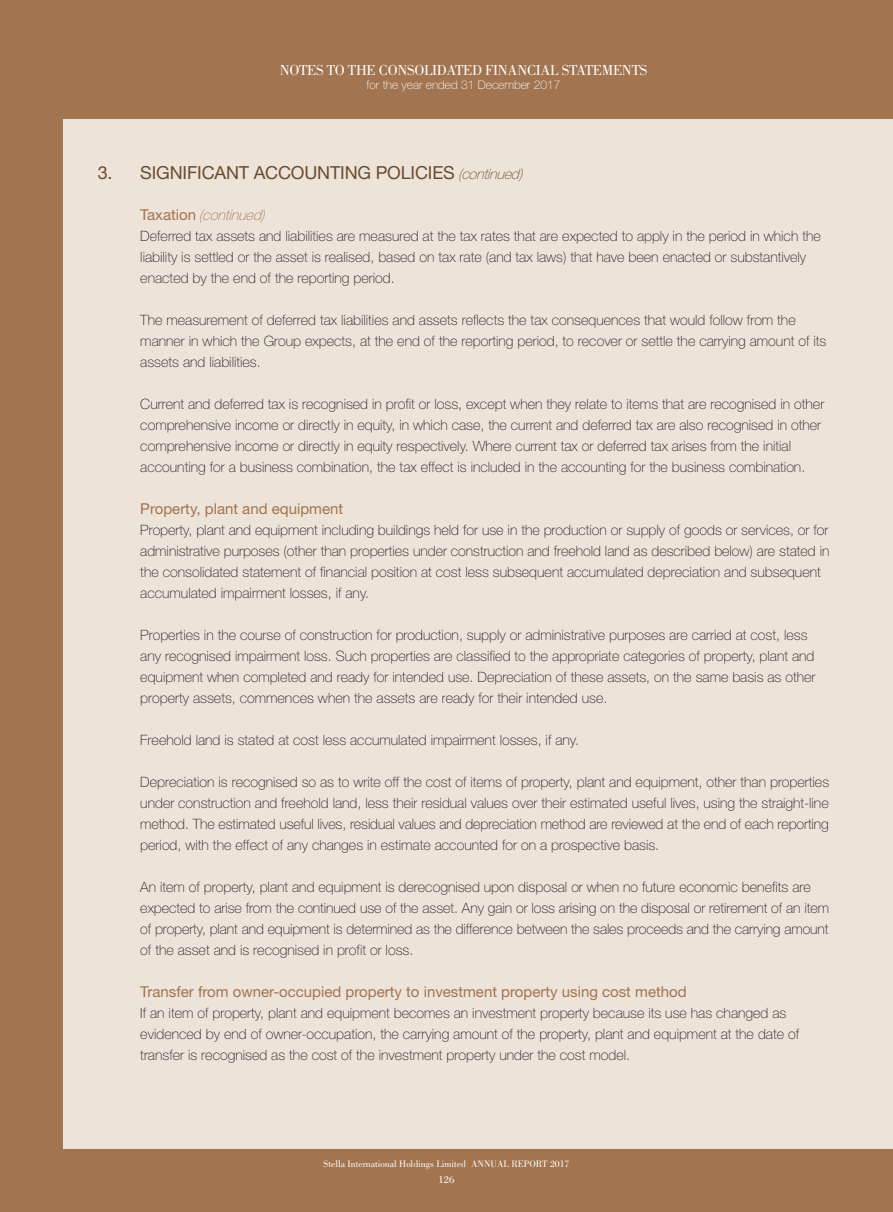
<style>
.page{position:relative;width:893px;height:1212px;background:#a2744f}
.page>*{position:absolute;margin:0;border:0;box-sizing:border-box;transform-origin:0 0}
.Heading_1{font:18px "Helvetica Neue LT Std";letter-spacing:-.01em;color:#6a4c30}
.Heading_2{font:15px "Helvetica Neue LT Std";color:#a2744f}
.t1{font:15px "Bodoni Std";letter-spacing:-.02em;color:#fff}
.Body_Text{font:100 14.25px/21px "Helvetica Neue LT Std";color:#231f20}
.Heading_2-2{font:italic 100 14.25px "Helvetica Neue LT Std";color:#a2744f}
.t2{font:100 12px "Helvetica Neue LT Std";color:#fff}
.t3{font:10.5px "Bodoni Std";color:#fff}
.t4{font:9.75px "Bodoni Std";color:#fff}
.s1{font-weight:100;font-style:italic;font-size:14.25px}
.s2{font-weight:400;font-style:normal;font-size:15px}
</style>
<div class="page">
<div style="left:64px;top:119px;width:829px;height:1029px;background:#ede3d9"></div>
<p class="t1" style="left:280px;top:62px;width:369px">NOTES TO THE CONSOLIDATED FINANCIAL STATEMENTS</p>
<p class="t2" style="left:367px;top:78px;width:195px">for the year ended 31 December 2017</p>
<p class="Heading_1" style="left:98px;top:162px;width:430px">3. SIGNIFICANT ACCOUNTING POLICIES <span class="s1">(continued)</span></p>
<p class="Heading_2-2" style="left:140px;top:206px;width:130px"><span class="s2">Ta x a t i o n</span> (continued)</p>
<p class="Body_Text" style="left:140px;top:225px;width:682px">Deferred tax assets and liabilities are measured at the tax rates that are expected to apply in the period in which the liability is settled or the asset is realised, based on tax rate (and tax laws) that have been enacted or substantively enacted by the end of the reporting period.</p>
<p class="Body_Text" style="left:140px;top:309px;width:687px">The measurement of deferred tax liabilities and assets reflects the tax consequences that would follow from the manner in which the Group expects, at the end of the reporting period, to recover or settle the carrying amount of its assets and liabilities.</p>
<p class="Body_Text" style="left:140px;top:393px;width:685px">Current and deferred tax is recognised in profit or loss, except when they relate to items that are recognised in other comprehensive income or directly in equity, in which case, the current and deferred tax are also recognised in other comprehensive income or directly in equity respectively. Where current tax or deferred tax arises from the initial accounting for a business combination, the tax effect is included in the accounting for the business combination.</p>
<p class="Heading_2" style="left:140px;top:499px;width:204px">Property, plant and equipment</p>
<p class="Body_Text" style="left:140px;top:519px;width:691px">Property, plant and equipment including buildings held for use in the production or supply of goods or services, or for administrative purposes (other than properties under construction and freehold land as described below) are stated in the consolidated statement of financial position at cost less subsequent accumulated depreciation and subsequent accumulated impairment losses, if any.</p>
<p class="Body_Text" style="left:140px;top:624px;width:677px">Properties in the course of construction for production, supply or administrative purposes are carried at cost, less any recognised impairment loss. Such properties are classified to the appropriate categories of property, plant and equipment when completed and ready for intended use. Depreciation of these assets, on the same basis as other property assets, commences when the assets are ready for their intended use.</p>
<p class="Body_Text" style="left:140px;top:729px;width:440px">Freehold land is stated at cost less accumulated impairment losses, if any.</p>
<p class="Body_Text" style="left:140px;top:771px;width:690px;text-align:justify">Depreciation is recognised so as to write off the cost of items of property, plant and equipment, other than properties under construction and freehold land, less their residual values over their estimated useful lives, using the straight-line method. The estimated useful lives, residual values and depreciation method are reviewed at the end of each reporting period, with the effect of any changes in estimate accounted for on a prospective basis.</p>
<p class="Body_Text" style="left:140px;top:876px;width:690px">An item of property, plant and equipment is derecognised upon disposal or when no future economic benefits are expected to arise from the continued use of the asset. Any gain or loss arising on the disposal or retirement of an item of property, plant and equipment is determined as the difference between the sales proceeds and the carrying amount of the asset and is recognised in profit or loss.</p>
<p class="Heading_2" style="left:140px;top:982px;width:548px">Transfer from owner-occupied property to investment property using cost method</p>
<p class="Body_Text" style="left:140px;top:1002px;width:660px">If an item of property, plant and equipment becomes an investment property because its use has changed as evidenced by end of owner-occupation, the carrying amount of the property, plant and equipment at the date of transfer is recognised as the cost of the investment property under the cost model.</p>
<p class="t4" style="left:323px;top:1158px;width:248px">Stella International Holdings Limited ANNUAL REPORT 2017</p>
<p class="t3" style="left:439px;top:1174px;width:17px">126</p>
</div>
